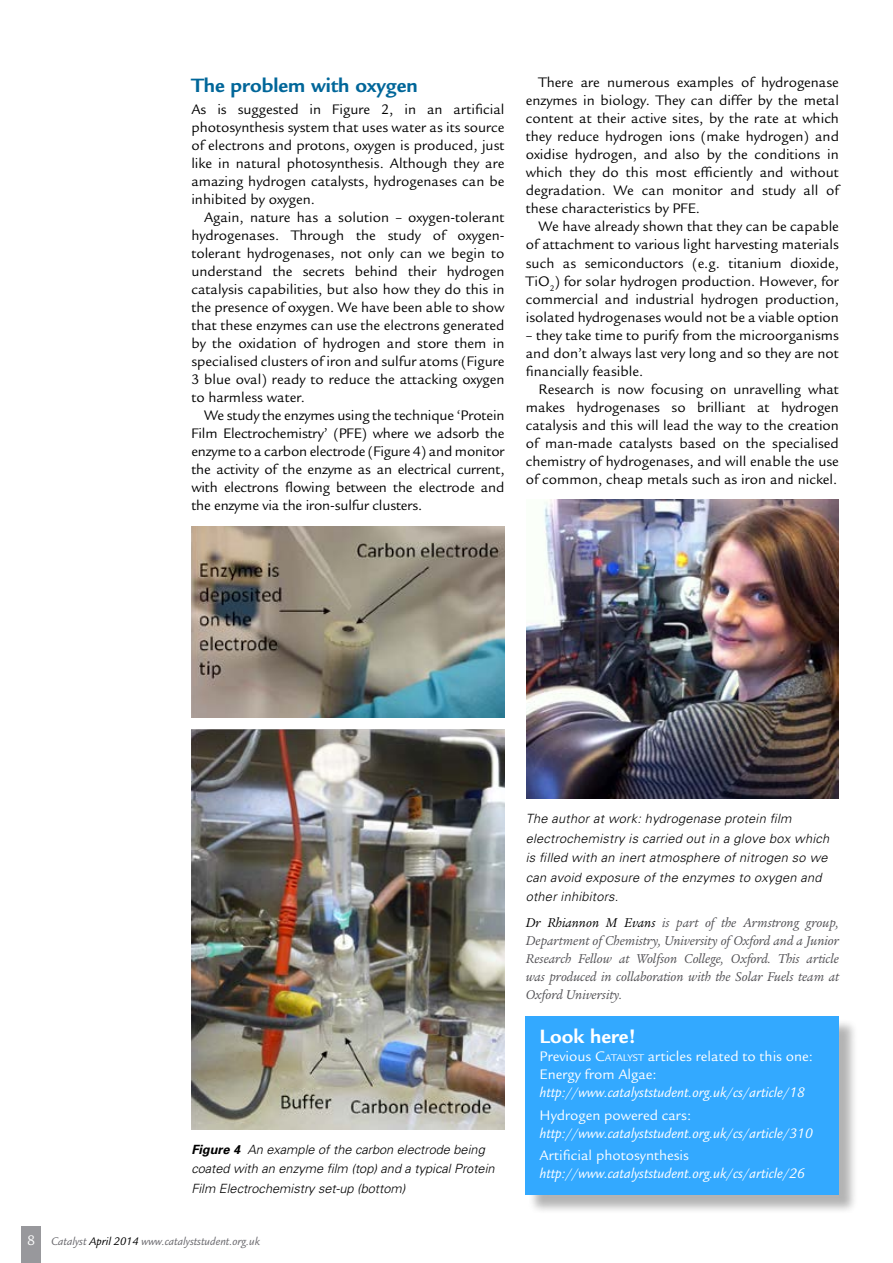
<style>
.page{position:relative;width:893px;height:1263px;background:#fff}
.page>*{position:absolute;margin:0;border:0;box-sizing:border-box;transform-origin:0 0}
.t1{font:700 21px "Legacy Sans";color:#069}
.t2{font:700 21px "Legacy Sans";color:#fff}
.t3{font:15px/18px "Legacy Sans";color:#000;text-align:justify}
.t4{font:italic 15px "Legacy Sans";color:#fff}
.t5{font:15px/18px "Legacy Sans";color:#fff}
.t6{font:italic 13.95px/18px "Legacy Ser ITC";color:#504f53;text-align:justify}
.t7{font:italic 300 12.75px/19.5px "Univers";letter-spacing:.02em;color:#000}
.t8{font:italic 300 12.75px/19.5px "Univers";color:#000}
.t9{font:italic 12px "Legacy Sans";color:#68676c}
.s1{font-weight:700}
.s2{font-style:normal;font-size:15px;color:#fff}
.s3{color:#000}
.s4{font-style:inherit}
.s5{font-size:10.5px}
</style>
<div class="page">
<div style="left:21px;top:1226px;width:20px;height:37px;background:#98989c"></div>
<div style="left:528px;top:1018px;width:330px;height:196px;background:#000;opacity:.3"></div>
<div style="left:526px;top:1016px;width:313px;height:179px;background:#33a9ff"></div>
<img style="left:526px;top:499px;width:313px;height:300px">
<img style="left:191px;top:729px;width:313px;height:400px">
<img style="left:191px;top:526px;width:313px;height:192px">
<h1 class="t1" style="left:191px;top:73px;width:228px">The problem with oxygen</h1>
<p class="t3" style="left:191px;top:101px;width:315px">As is suggested in Figure 2, in an artificial photosynthesis system that uses water as its source of electrons and protons, oxygen is produced, just like in natural photosynthesis. Although they are amazing hydrogen catalysts, hydrogenases can be inhibited by oxygen.</p>
<p class="t3" style="left:191px;top:209px;width:315px;text-indent:13px">Again, nature has a solution – oxygen-tolerant hydrogenases. Through the study of oxygen&shy;tolerant hydrogenases, not only can we begin to understand the secrets behind their hydrogen catalysis capabilities, but also how they do this in the presence of oxygen. We have been able to show that these enzymes can use the electrons generated by the oxidation of hydrogen and store them in specialised clusters of iron and sulfur atoms (Figure 3 blue oval) ready to reduce the attacking oxygen to harmless water.</p>
<p class="t3" style="left:191px;top:407px;width:315px;text-indent:13px">We study the enzymes using the technique ‘Protein Film Electrochemistry’ (PFE) where we adsorb the enzyme to a carbon electrode (Figure 4) and monitor the activity of the enzyme as an electrical current, with electrons flowing between the electrode and the enzyme via the iron-sulfur clusters.</p>
<p class="t3" style="left:526px;top:74px;width:315px;text-indent:13px">There are numerous examples of hydrogenase enzymes in biology. They can differ by the metal content at their active sites, by the rate at which they reduce hydrogen ions (make hydrogen) and oxidise hydrogen, and also by the conditions in which they do this most efficiently and without degradation. We can monitor and study all of these characteristics by PFE.</p>
<p class="t3" style="left:526px;top:218px;width:315px;text-indent:13px">We have already shown that they can be capable of attachment to various light harvesting materials such as semiconductors (e.g. titanium dioxide, TiO<sub>2</sub>) for solar hydrogen production. However, for commercial and industrial hydrogen production, isolated hydrogenases would not be a viable option</p>
<p class="t3" style="left:526px;top:326px;width:315px">– they take time to purify from the microorganisms and don’t always last very long and so they are not financially feasible.</p>
<p class="t3" style="left:526px;top:380px;width:315px;text-indent:13px">Research is now focusing on unravelling what makes hydrogenases so brilliant at hydrogen catalysis and this will lead the way to the creation of man-made catalysts based on the specialised chemistry of hydrogenases, and will enable the use of common, cheap metals such as iron and nickel.</p>
<p class="t8" style="left:191px;top:1139px;width:305px"><span class="s1">Figure 4</span> An example of the carbon electrode being coated with an enzyme film (top) and a typical Protein<br>Film Electrochemistry set-up (bottom)</p>
<p class="t9" style="left:27px;top:1235px;width:235px"><span class="s2">8</span> Catalyst <span class="s3">April 2014</span> www.catalyststudent.org.uk</p>
<p class="t7" style="left:526px;top:808px;width:305px">The author at work: hydrogenase protein film electrochemistry is carried out in a glove box which is filled with an inert atmosphere of nitrogen so we can avoid exposure of the enzymes to oxygen and other inhibitors.</p>
<p class="t6" style="left:526px;top:913px;width:315px"><span class="s3">Dr Rhiannon M Evans</span> is part of the Armstrong group, Department of Chemistry, University of Oxford and a Junior Research Fellow at Wolfson College, Oxford. This article was produced in collaboration with the Solar Fuels team at Oxford University.</p>
<h1 class="t2" style="left:540px;top:1024px;width:98px">Look here!</h1>
<p class="t5" style="left:540px;top:1048px;width:275px">Previous <span class="s4">C</span><span class="s5">ATALYST</span> articles related to this one:<br>Energy from Algae:</p>
<p class="t4" style="left:540px;top:1084px;width:267px">http://www.catalyststudent.org.uk/cs/article/18</p>
<p class="t5" style="left:540px;top:1106px;width:153px">Hydrogen powered cars:</p>
<p class="t4" style="left:540px;top:1125px;width:275px">http://www.catalyststudent.org.uk/cs/article/310</p>
<p class="t5" style="left:540px;top:1146px;width:151px">Artificial photosynthesis</p>
<p class="t4" style="left:540px;top:1165px;width:267px">http://www.catalyststudent.org.uk/cs/article/26</p>
</div>
